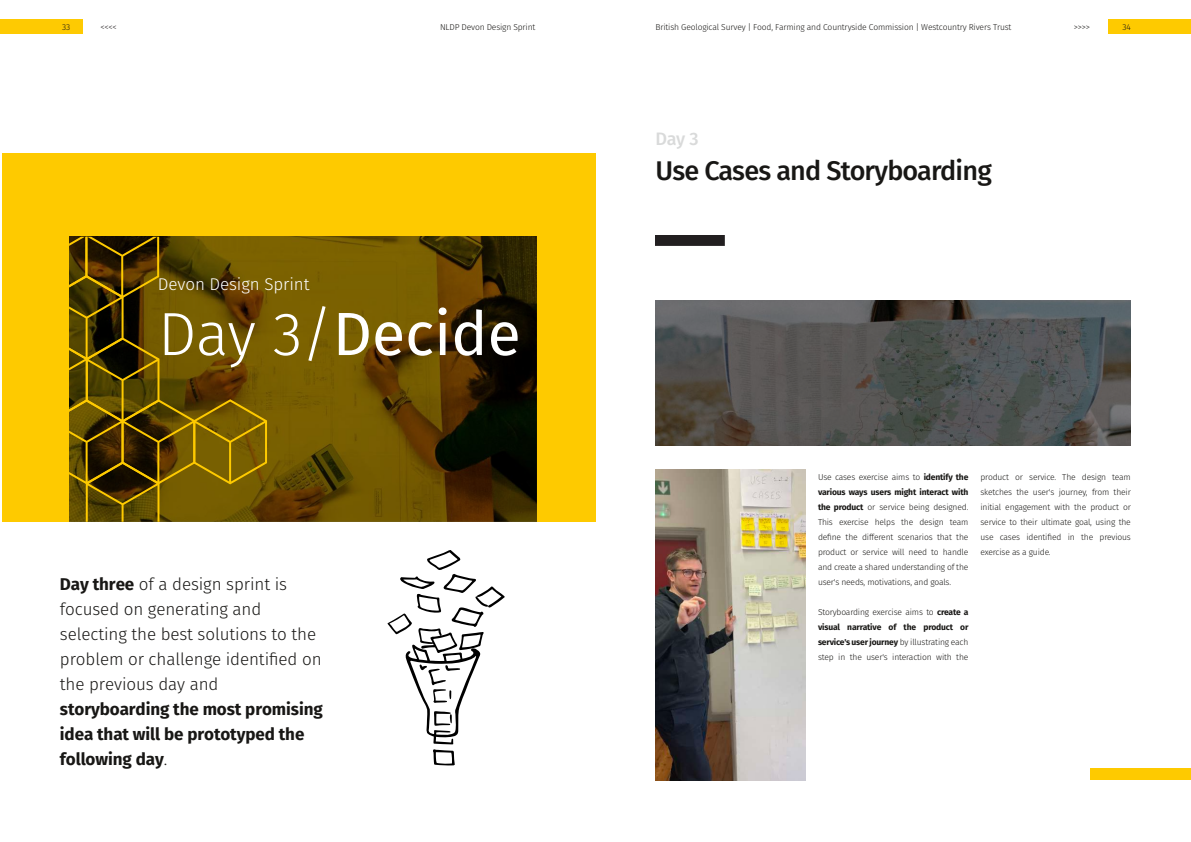
<style>
.page{position:relative;width:1191px;height:842px;background:#fff}
.page>*{position:absolute;margin:0;border:0;box-sizing:border-box;transform-origin:0 0}
.t1{font:61px "Fira Sans";color:#fff}
.t2{font:500 27px "Fira Sans";letter-spacing:-.03em;color:#181715}
.t3{font:500 18px "Fira Sans";color:#d9dada}
.t4{font:300 17px/25px "Fira Sans";letter-spacing:-.005em;color:#181715}
.t5{font:700 17px/25px "Fira Sans";letter-spacing:-.005em;color:#181715}
.t6{font:300 17px "Fira Sans";letter-spacing:-.005em;color:#fff}
.t7{font:300 8.5px/15px "Fira Sans";letter-spacing:-.02em;color:#181715;text-align:justify}
.t8{font:300 8.5px "Fira Sans";color:#221f20}
.s1{font-weight:300}
.s2{font-weight:700}
</style>
<div class="page">
<div style="left:0;top:19px;width:83px;height:15px;background:#feca02"></div>
<div style="left:1108px;top:19px;width:83px;height:15px;background:#feca00"></div>
<div style="left:2px;top:153px;width:593px;height:369px;background:#feca00"></div>
<div style="left:69px;top:237px;width:467px;height:285px;background:#000;opacity:.5"></div>
<svg style="left:69px;top:237px;width:198px;height:285px;background:#624b01"></svg>
<svg style="left:387px;top:550px;width:118px;height:215px"></svg>
<div style="left:655px;top:300px;width:476px;height:145px;background:#000;opacity:.5"></div>
<img style="left:655px;top:235px;width:70px;height:10px">
<div style="left:1090px;top:769px;width:101px;height:11px;background:#feca00"></div>
<img style="left:655px;top:470px;width:151px;height:310px">
<p class="t7" style="left:62px;top:20px;width:10px">33</p>
<p class="t8" style="left:101px;top:22px;width:18px">&lt;&lt;&lt;&lt;</p>
<p class="t7" style="left:440px;top:20px;width:97px">NLDP Devon Design Sprint</p>
<p class="t7" style="left:655px;top:20px;width:357px">British Geological Survey | Food, Farming and Countryside Commission | Westcountry Rivers Trust</p>
<p class="t7" style="left:1073px;top:20px;width:18px">&gt;&gt;&gt;&gt;</p>
<p class="t7" style="left:1122px;top:20px;width:10px">34</p>
<h3 class="t6" style="left:158px;top:274px;width:153px">Devon Design Sprint</h3>
<h1 class="t1" style="left:158px;top:298px;width:364px"><span class="s1">Day 3/</span>Decide</h1>
<h3 class="t4" style="left:60px;top:572px;width:263px"><span class="s2">Day three</span> of a design sprint is focused on generating and selecting the best solutions to the problem or challenge identified on the previous day and</h3>
<h3 class="t5" style="left:60px;top:697px;width:264px">storyboarding the most promising idea that will be prototyped the following day<span class="s1">.</span></h3>
<h3 class="t3" style="left:655px;top:128px;width:44px">Day 3</h3>
<h2 class="t2" style="left:655px;top:155px;width:338px">Use Cases and Storyboarding</h2>
<p class="t7" style="left:818px;top:470px;width:152px">Use cases exercise aims to <span class="s2">identify the various ways users might interact with the product</span> or service being designed.<br>This exercise helps the design team define the different scenarios that the product or service will need to handle and create a shared understanding of the user's needs, motivations, and goals.</p>
<p class="t7" style="left:818px;top:605px;width:152px">Storyboarding exercise aims to <span class="s2">create a visual narrative of the product or service's user journey</span> by illustrating each step in the user's interaction with the</p>
<p class="t7" style="left:980px;top:470px;width:152px">product or service. The design team sketches the user's journey, from their initial engagement with the product or service to their ultimate goal, using the use cases identified in the previous exercise as a guide.</p>
</div>
